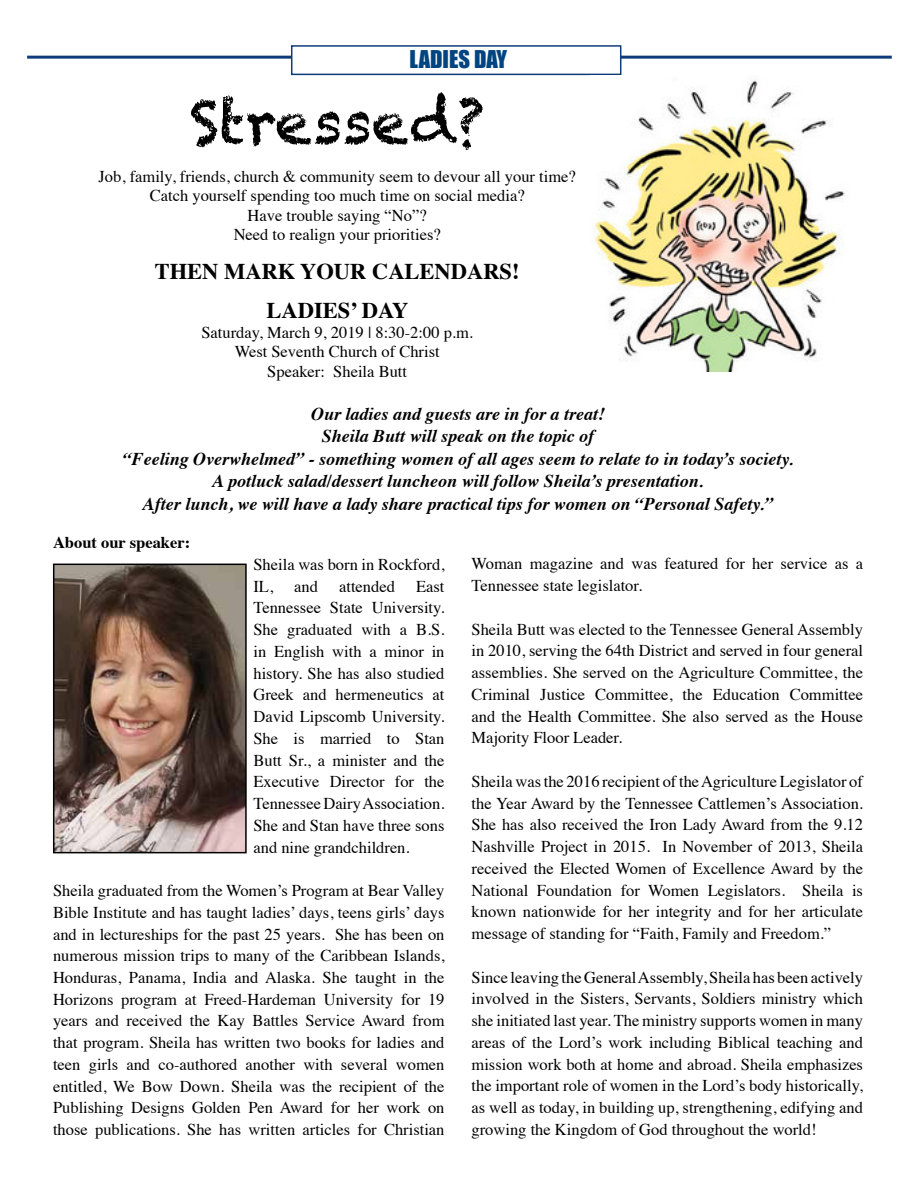
<style>
.page{position:relative;width:918px;height:1188px;background:#fff}
.page>*{position:absolute;margin:0;border:0;box-sizing:border-box;transform-origin:0 0}
.t1{font:58.5px "Chalkduster";color:#000}
.t2{font:700 22.5px/39px "Times";color:#000;text-align:center}
.t3{font:22.5px "Impact";color:#004480}
.t4{font:italic 700 18px/22.5px "Times";color:#000;text-align:center}
.t5{font:16.5px/21.8px "Times";color:#000;text-align:justify}
.t6{font:700 16.5px "Times";color:#000}
</style>
<div class="page">
<hr style="left:27px;top:56px;width:865px;height:3px;background:#0e3c7b">
<div style="left:291px;top:45px;width:330px;height:30px;background:#fff;border:2px solid #0e3c7b"></div>
<img style="left:594px;top:80px;width:251px;height:292px">
<img style="left:56px;top:567px;width:188px;height:283px">
<div style="left:53px;top:564px;width:194px;height:289px;border:2px solid #000"></div>
<h2 class="t3" style="left:410px;top:42px;width:99px">LADIES DAY</h2>
<h1 class="t1" style="left:190px;top:88px;width:296px">Stressed?</h1>
<p class="t5" style="left:99px;top:165px;width:479px;line-height:19.5px;text-align:center">Job, family, friends, church &amp; community seem to devour all your time?<br>Catch yourself spending too much time on social media?<br>Have trouble saying “No”?<br>Need to realign your priorities?</p>
<h2 class="t2" style="left:155px;top:250px;width:366px">THEN MARK YOUR CALENDARS!<br>LADIES’ DAY</h2>
<p class="t5" style="left:201px;top:321px;width:273px;line-height:19.5px;text-align:center">Saturday, March 9, 2019 | 8:30-2:00 p.m.<br>West Seventh Church of Christ<br>Speaker: Sheila Butt</p>
<p class="t4" style="left:123px;top:401px;width:672px">Our ladies and guests are in for a treat!<br>Sheila Butt will speak on the topic of<br>“Feeling Overwhelmed” - something women of all ages seem to relate to in today’s society.<br>A potluck salad/dessert luncheon will follow Sheila’s presentation.<br>After lunch, we will have a lady share practical tips for women on “Personal Safety.”</p>
<p class="t6" style="left:53px;top:527px;width:139px">About our speaker:</p>
<p class="t5" style="left:253px;top:552px;width:193px">Sheila was born in Rockford,<br>IL,</p>
<p class="t5" style="left:294px;top:574px;width:25px">and</p>
<p class="t5" style="left:339px;top:574px;width:57px">attended</p>
<p class="t5" style="left:253px;top:574px;width:193px;text-indent:163px">East Tennessee State University.<br>She graduated with a B.S. in English with a minor in history. She has also studied Greek and hermeneutics at David Lipscomb University.<br>She is married to Stan Butt Sr., a minister and the Executive Director for the Tennessee Dairy Association.<br>She and Stan have three sons and nine grandchildren.</p>
<p class="t5" style="left:53px;top:878px;width:393px">Sheila graduated from the Women’s Program at Bear Valley Bible Institute and has taught ladies’ days, teens girls’ days and in lectureships for the past 25 years. She has been on numerous mission trips to many of the Caribbean Islands, Honduras, Panama, India and Alaska. She taught in the Horizons program at Freed-Hardeman University for 19 years and received the Kay Battles Service Award from that program. Sheila has written two books for ladies and teen girls and co-authored another with several women entitled, We Bow Down. Sheila was the recipient of the Publishing Designs Golden Pen Award for her work on those publications. She has written articles for Christian</p>
<p class="t5" style="left:472px;top:552px;width:393px">Woman magazine and was featured for her service as a<br>Tennessee state legislator.</p>
<p class="t5" style="left:472px;top:617px;width:393px">Sheila Butt was elected to the Tennessee General Assembly in 2010, serving the 64th District and served in four general assemblies. She served on the Agriculture Committee, the Criminal Justice Committee, the Education Committee and the Health Committee. She also served as the House Majority Floor Leader.</p>
<p class="t5" style="left:472px;top:769px;width:393px">Sheila was the 2016 recipient of the Agriculture Legislator of the Year Award by the Tennessee Cattlemen’s Association.<br>She has also received the Iron Lady Award from the 9.12<br>Nashville Project in 2015. In November of 2013, Sheila received the Elected Women of Excellence Award by the National Foundation for Women Legislators. Sheila is known nationwide for her integrity and for her articulate message of standing for “Faith, Family and Freedom.”</p>
<p class="t5" style="left:472px;top:965px;width:393px">Since leaving the General Assembly, Sheila has been actively involved in the Sisters, Servants, Soldiers ministry which she initiated last year. The ministry supports women in many areas of the Lord’s work including Biblical teaching and mission work both at home and abroad. Sheila emphasizes the important role of women in the Lord’s body historically, as well as today, in building up, strengthening, edifying and growing the Kingdom of God throughout the world!</p>
</div>
